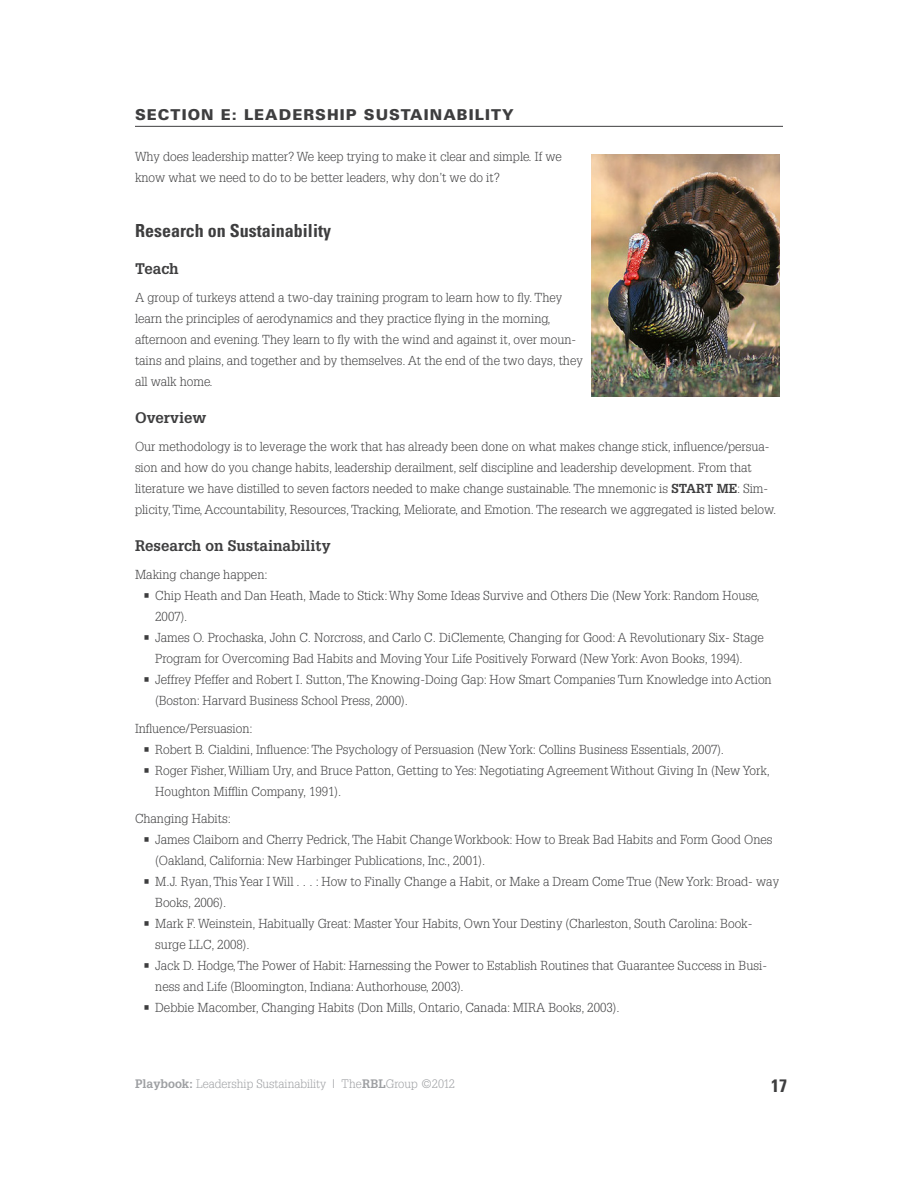
<style>
.page{position:relative;width:918px;height:1188px;background:#fff}
.page>*{position:absolute;margin:0;border:0;box-sizing:border-box;transform-origin:0 0}
.heading_2{font:700 condensed 18px "Univers";color:#3e3e3f}
.heading_3{font:700 15px "Glypha";color:#3e3e3f}
.heading_1{font:900 15px "Univers";letter-spacing:.07em;color:#3e3e3f}
.bulleted_list{font:300 12.75px/21px "Glypha";color:#3e3e3f}
.body{font:300 12.75px/21px "Glypha";color:#3e3e3f}
.t1{font:300 12px "Glypha";color:#9d9fa2}
.s1{font-weight:700}
.s2{font-weight:400}
</style>
<div class="page">
<hr style="left:135px;top:126px;width:648px;height:1px;background:#3e3e3f">
<img style="left:591px;top:154px;width:189px;height:242px">
<p class="heading_1" style="left:135px;top:105px;width:380px">SECTION E: LEADERSHIP SUSTAINABILITY</p>
<p class="body" style="left:135px;top:146px;width:428px">Why does leadership matter? We keep trying to make it clear and simple. If we know what we need to do to be better leaders, why don’t we do it?</p>
<p class="heading_2" style="left:135px;top:220px;width:198px">Research on Sustainability</p>
<p class="heading_3" style="left:135px;top:260px;width:45px">Teach</p>
<p class="body" style="left:135px;top:287px;width:449px">A group of turkeys attend a two-day training program to learn how to fly. They learn the principles of aerodynamics and they practice flying in the morning, afternoon and evening. They learn to fly with the wind and against it, over moun&shy;tains and plains, and together and by themselves. At the end of the two days, they all walk home.</p>
<p class="heading_3" style="left:135px;top:408px;width:73px">Overview</p>
<p class="body" style="left:135px;top:436px;width:643px">Our methodology is to leverage the work that has already been done on what makes change stick, influence/persua&shy;sion and how do you change habits, leadership derailment, self discipline and leadership development. From that literature we have distilled to seven factors needed to make change sustainable. The mnemonic is <span class="s1">START ME</span>: Sim&shy;plicity, Time, Accountability, Resources, Tracking, Meliorate, and Emotion. The research we aggregated is listed below.</p>
<p class="heading_3" style="left:135px;top:536px;width:197px">Research on Sustainability</p>
<p class="body" style="left:135px;top:564px;width:134px">Making change happen:</p>
<p class="bulleted_list" style="left:155px;top:585px;width:606px;text-indent:-12px">• Chip Heath and Dan Heath, Made to Stick: Why Some Ideas Survive and Others Die (New York: Random House,<br>2007).</p>
<p class="bulleted_list" style="left:155px;top:627px;width:610px;text-indent:-12px">• James O. Prochaska, John C. Norcross, and Carlo C. DiClemente, Changing for Good: A Revolutionary Six- Stage<br>Program for Overcoming Bad Habits and Moving Your Life Positively Forward (New York: Avon Books, 1994).</p>
<p class="bulleted_list" style="left:155px;top:669px;width:618px;text-indent:-12px">• Jeffrey Pfeffer and Robert I. Sutton, The Knowing-Doing Gap: How Smart Companies Turn Knowledge into Action (Boston: Harvard Business School Press, 2000).</p>
<p class="body" style="left:135px;top:718px;width:119px">Influence/Persuasion:</p>
<p class="bulleted_list" style="left:143px;top:739px;width:582px">• Robert B. Cialdini, Influence: The Psychology of Persuasion (New York: Collins Business Essentials, 2007).</p>
<p class="bulleted_list" style="left:155px;top:760px;width:616px;text-indent:-12px">• Roger Fisher, William Ury, and Bruce Patton, Getting to Yes: Negotiating Agreement Without Giving In (New York,<br>Houghton Mifflin Company, 1991).</p>
<p class="body" style="left:135px;top:809px;width:97px">Changing Habits:</p>
<p class="bulleted_list" style="left:155px;top:830px;width:619px;text-indent:-12px">• James Claiborn and Cherry Pedrick, The Habit Change Workbook: How to Break Bad Habits and Form Good Ones (Oakland, California: New Harbinger Publications, Inc., 2001).</p>
<p class="bulleted_list" style="left:155px;top:872px;width:625px;text-indent:-12px">• M.J. Ryan, This Year I Will . . . : How to Finally Change a Habit, or Make a Dream Come True (New York: Broad- way<br>Books, 2006).</p>
<p class="bulleted_list" style="left:155px;top:914px;width:599px;text-indent:-12px">• Mark F. Weinstein, Habitually Great: Master Your Habits, Own Your Destiny (Charleston, South Carolina: Book&shy;surge LLC, 2008).</p>
<p class="bulleted_list" style="left:155px;top:956px;width:613px;text-indent:-12px">• Jack D. Hodge, The Power of Habit: Harnessing the Power to Establish Routines that Guarantee Success in Busi&shy;ness and Life (Bloomington, Indiana: Authorhouse, 2003).</p>
<p class="bulleted_list" style="left:143px;top:998px;width:478px">• Debbie Macomber, Changing Habits (Don Mills, Ontario, Canada: MIRA Books, 2003).</p>
<p class="t1" style="left:135px;top:1077px;width:321px"><span class="s1">Playbook:</span> Leadership Sustainability <span class="s2">|</span> The<span class="s1">RBL</span>Group ©2012</p>
<h1 class="heading_2" style="left:771px;top:1074px;width:17px">17</h1>
</div>
